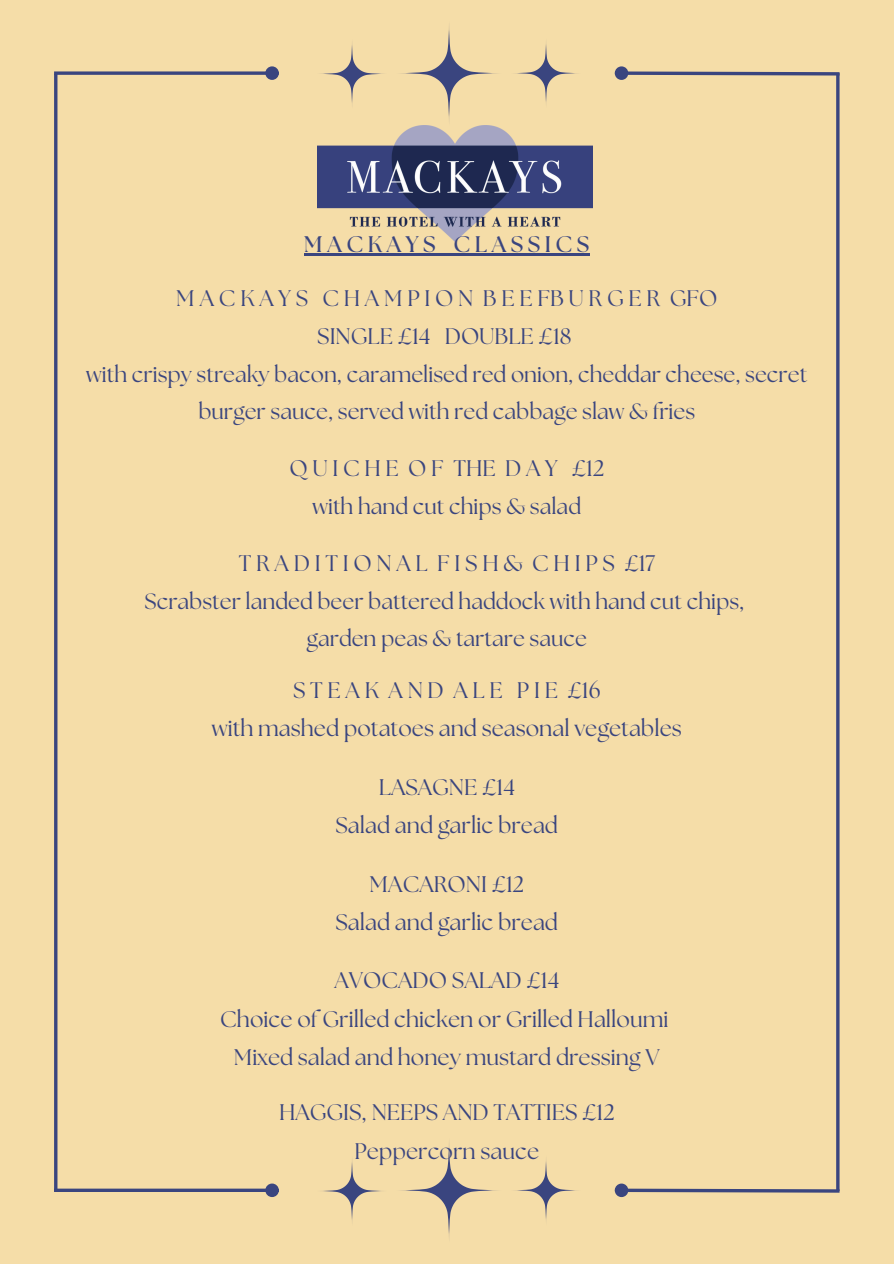
<style>
.page{position:relative;width:894px;height:1264px;background:#fff}
.page>*{position:absolute;margin:0;border:0;box-sizing:border-box;transform-origin:0 0}
.t1{font:22.5px "The Seasons";color:#3a457f}
.t2{font:22.5px "The Seasons";letter-spacing:.21em;color:#3a457f}
.t3{font:700 22.5px "The Seasons";color:#3a457f}
.t4{font:22.05px/36.8px "The Seasons";color:#3a457f;text-align:center}
</style>
<div class="page">
<div style="left:0;top:0;width:893px;height:1263px;background:#f5dda8"></div>
<hr style="left:54px;top:74px;width:3px;height:1117px;background:#3a457f">
<svg style="left:627px;top:1186px;width:213px;height:8px"></svg>
<div style="left:616px;top:1185px;width:10px;height:10px;background:#3a457f;border-radius:50%"></div>
<div style="left:614px;top:1183px;width:14px;height:14px;border:3px solid #3a457f;border-radius:50%"></div>
<svg style="left:515px;top:1161px;width:62px;height:59px"></svg>
<svg style="left:401px;top:1143px;width:96px;height:94px"></svg>
<svg style="left:323px;top:1161px;width:58px;height:60px"></svg>
<hr style="left:54px;top:1188px;width:212px;height:3px;background:#3a457f">
<div style="left:267px;top:1185px;width:10px;height:10px;background:#3a457f;border-radius:50%"></div>
<div style="left:265px;top:1183px;width:14px;height:13px;border:3px solid #3a457f;border-radius:50%"></div>
<svg style="left:835px;top:77px;width:4px;height:1113px;fill:#3e4880"></svg>
<svg style="left:627px;top:71px;width:213px;height:6px"></svg>
<div style="left:616px;top:68px;width:10px;height:10px;background:#3a457f;border-radius:50%"></div>
<div style="left:614px;top:66px;width:14px;height:14px;border:3px solid #3a457f;border-radius:50%"></div>
<svg style="left:515px;top:44px;width:62px;height:59px"></svg>
<svg style="left:401px;top:26px;width:96px;height:94px"></svg>
<svg style="left:321px;top:44px;width:62px;height:60px"></svg>
<svg style="left:54px;top:71px;width:211px;height:4px"></svg>
<div style="left:267px;top:68px;width:10px;height:10px;background:#3a457f;border-radius:50%"></div>
<div style="left:265px;top:66px;width:14px;height:14px;border:3px solid #3a457f;border-radius:50%"></div>
<img style="left:317px;top:125px;width:275px;height:116px">
<hr style="left:304px;top:254px;width:131px;height:2px;background:#3a457f">
<svg style="left:435px;top:254px;width:18px;height:2px"></svg>
<hr style="left:453px;top:254px;width:136px;height:2px;background:#3a457f">
<p class="t3" style="left:304px;top:234px;width:286px">M A C K A Y S C L A S S I C S</p>
<p class="t2" style="left:176px;top:287px;width:542px">MACKAYS CHAMPION BEEFBURGER GFO</p>
<p class="t1" style="left:317px;top:326px;width:256px">SINGLE £14 DOUBLE £18</p>
<p class="t4" style="left:86px;top:357px;width:722px">with crispy streaky bacon, caramelised red onion, cheddar cheese, secret burger sauce, served with red cabbage slaw &amp; fries</p>
<p class="t2" style="left:289px;top:458px;width:316px">QUICHE OF THE DAY £12</p>
<p class="t4" style="left:312px;top:489px;width:270px">with hand cut chips &amp; salad</p>
<p class="t2" style="left:239px;top:553px;width:417px">TRADITIONAL FISH&amp; CHIPS £17</p>
<p class="t4" style="left:144px;top:585px;width:601px">Scrabster landed beer battered haddock with hand cut chips,</p>
<h1 class="t4" style="left:306px;top:621px;width:282px">garden peas &amp; tartare sauce</h1>
<p class="t2" style="left:293px;top:680px;width:309px">STEAK AND ALE PIE £16</p>
<p class="t1" style="left:212px;top:718px;width:471px">with mashed potatoes and seasonal vegetables</p>
<p class="t1" style="left:378px;top:776px;width:137px">LASAGNE £14</p>
<p class="t1" style="left:335px;top:815px;width:224px">Salad and garlic bread</p>
<p class="t1" style="left:369px;top:873px;width:156px">MACARONI £12</p>
<p class="t1" style="left:335px;top:911px;width:224px">Salad and garlic bread</p>
<p class="t1" style="left:334px;top:970px;width:226px">AVOCADO SALAD £14</p>
<p class="t1" style="left:220px;top:1008px;width:449px">Choice of Grilled chicken or Grilled Halloumi</p>
<p class="t1" style="left:234px;top:1046px;width:427px">Mixed salad and honey mustard dressing V</p>
<p class="t1" style="left:279px;top:1102px;width:337px">HAGGIS, NEEPS AND TATTIES £12</p>
<p class="t1" style="left:354px;top:1140px;width:186px">Peppercorn sauce</p>
</div>
